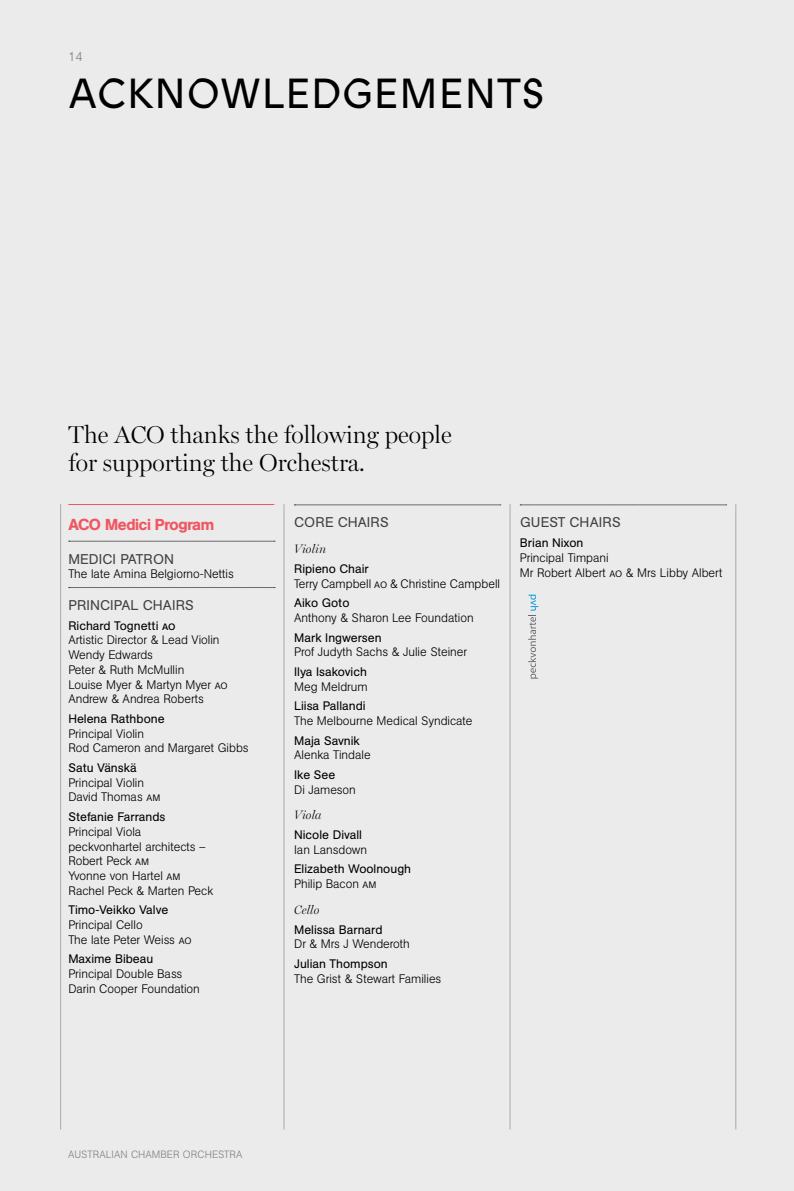
<style>
.page{position:relative;width:794px;height:1191px;background:#ebebec}
.page>*{position:absolute;margin:0;border:0;box-sizing:border-box;transform-origin:0 0}
.t1{font:42px "Prophet";letter-spacing:.01em;color:#000}
.t2{font:300 24.5px/28px "Miller Display";color:#000}
.t3{font:500 15.75px "AG Book Std";letter-spacing:-.02em;color:#f05661}
.t4{font:14px "AG Book Std";letter-spacing:.01em;color:#414042}
.t5{font:300 13.12px "AG Book Std";color:#808285}
.t6{font:300 12.25px/14.7px "AG Book Std";color:#000}
.t7{font:12.25px "AG Book Std";color:#000}
.t8{font:italic 300 12.25px "Miller Display";letter-spacing:.01em;color:#000}
.t9{font:300 10.5px "AG Book Std";letter-spacing:.01em;color:#808285}
</style>
<div class="page">
<hr style="left:68px;top:504px;width:206px;height:1px;background:#f05661">
<svg style="left:69px;top:541px;width:206px;height:1px"></svg>
<svg style="left:69px;top:587px;width:206px;height:1px"></svg>
<svg style="left:294px;top:504px;width:207px;height:1px"></svg>
<svg style="left:520px;top:504px;width:206px;height:1px"></svg>
<svg style="left:528px;top:594px;width:10px;height:84px"></svg>
<hr style="left:510px;top:504px;width:1px;height:625px;background:#a7a9ac">
<hr style="left:735px;top:504px;width:1px;height:625px;background:#a7a9ac">
<hr style="left:284px;top:504px;width:1px;height:625px;background:#a7a9ac">
<hr style="left:60px;top:504px;width:1px;height:625px;background:#a7a9ac">
<p class="t5" style="left:68px;top:48px;width:16px">14</p>
<h1 class="t1" style="left:69px;top:66px;width:477px">ACKNOWLEDGEMENTS</h1>
<h2 class="t2" style="left:68px;top:420px;width:385px">The ACO thanks the following people for supporting the Orchestra.</h2>
<p class="t3" style="left:68px;top:514px;width:147px">ACO Medici Program</p>
<p class="t4" style="left:68px;top:551px;width:107px">MEDICI PATRON</p>
<p class="t6" style="left:68px;top:567px;width:167px">The late Amina Belgiorno-Nettis</p>
<p class="t4" style="left:68px;top:597px;width:127px">PRINCIPAL CHAIRS</p>
<p class="t7" style="left:68px;top:618px;width:109px">Richard Tognetti ao</p>
<p class="t6" style="left:68px;top:633px;width:161px">Artistic Director &amp; Lead Violin<br>Wendy Edwards<br>Peter &amp; Ruth McMullin<br>Louise Myer &amp; Martyn Myer ao<br>Andrew &amp; Andrea Roberts</p>
<p class="t7" style="left:68px;top:711px;width:98px">Helena Rathbone</p>
<p class="t6" style="left:68px;top:726px;width:182px">Principal Violin<br>Rod Cameron and Margaret Gibbs</p>
<p class="t7" style="left:68px;top:760px;width:70px">Satu Vänskä</p>
<p class="t6" style="left:68px;top:775px;width:94px">Principal Violin<br>David Thomas am</p>
<p class="t7" style="left:68px;top:809px;width:99px">Stefanie Farrands</p>
<p class="t6" style="left:68px;top:824px;width:146px">Principal Viola peckvonhartel architects –<br>Robert Peck am<br>Yvonne von Hartel am<br>Rachel Peck &amp; Marten Peck</p>
<p class="t7" style="left:68px;top:903px;width:101px">Timo-Veikko Valve</p>
<p class="t6" style="left:68px;top:917px;width:125px">Principal Cello<br>The late Peter Weiss ao</p>
<p class="t7" style="left:68px;top:952px;width:86px">Maxime Bibeau</p>
<p class="t6" style="left:68px;top:966px;width:133px">Principal Double Bass<br>Darin Cooper Foundation</p>
<p class="t4" style="left:294px;top:514px;width:96px">CORE CHAIRS</p>
<p class="t8" style="left:294px;top:542px;width:34px">Violin</p>
<p class="t7" style="left:294px;top:561px;width:76px">Ripieno Chair</p>
<p class="t6" style="left:294px;top:576px;width:207px">Terry Campbell ao &amp; Christine Campbell</p>
<p class="t7" style="left:294px;top:596px;width:57px">Aiko Goto</p>
<p class="t6" style="left:294px;top:610px;width:181px">Anthony &amp; Sharon Lee Foundation</p>
<p class="t7" style="left:294px;top:630px;width:89px">Mark Ingwersen</p>
<p class="t6" style="left:294px;top:645px;width:174px">Prof Judyth Sachs &amp; Julie Steiner</p>
<p class="t7" style="left:294px;top:664px;width:74px">Ilya Isakovich</p>
<p class="t6" style="left:294px;top:679px;width:75px">Meg Meldrum</p>
<p class="t7" style="left:294px;top:699px;width:73px">Liisa Pallandi</p>
<p class="t6" style="left:294px;top:713px;width:180px">The Melbourne Medical Syndicate</p>
<p class="t7" style="left:294px;top:733px;width:67px">Maja Savnik</p>
<p class="t6" style="left:294px;top:748px;width:78px">Alenka Tindale</p>
<p class="t7" style="left:294px;top:767px;width:43px">Ike See</p>
<p class="t6" style="left:294px;top:782px;width:63px">Di Jameson</p>
<p class="t8" style="left:294px;top:808px;width:29px">Viola</p>
<p class="t7" style="left:294px;top:827px;width:69px">Nicole Divall</p>
<p class="t6" style="left:294px;top:842px;width:74px">Ian Lansdown</p>
<p class="t7" style="left:294px;top:862px;width:118px">Elizabeth Woolnough</p>
<p class="t6" style="left:294px;top:876px;width:84px">Philip Bacon am</p>
<p class="t8" style="left:294px;top:902px;width:27px">Cello</p>
<p class="t7" style="left:294px;top:922px;width:90px">Melissa Barnard</p>
<p class="t6" style="left:294px;top:936px;width:117px">Dr &amp; Mrs J Wenderoth</p>
<p class="t7" style="left:294px;top:956px;width:95px">Julian Thompson</p>
<p class="t6" style="left:294px;top:971px;width:149px">The Grist &amp; Stewart Families</p>
<p class="t4" style="left:520px;top:514px;width:102px">GUEST CHAIRS</p>
<p class="t7" style="left:520px;top:536px;width:65px">Brian Nixon</p>
<p class="t6" style="left:520px;top:550px;width:204px">Principal Timpani<br>Mr Robert Albert ao &amp; Mrs Libby Albert</p>
<p class="t9" style="left:68px;top:1147px;width:176px">AUSTRALIAN CHAMBER ORCHESTRA</p>
</div>
